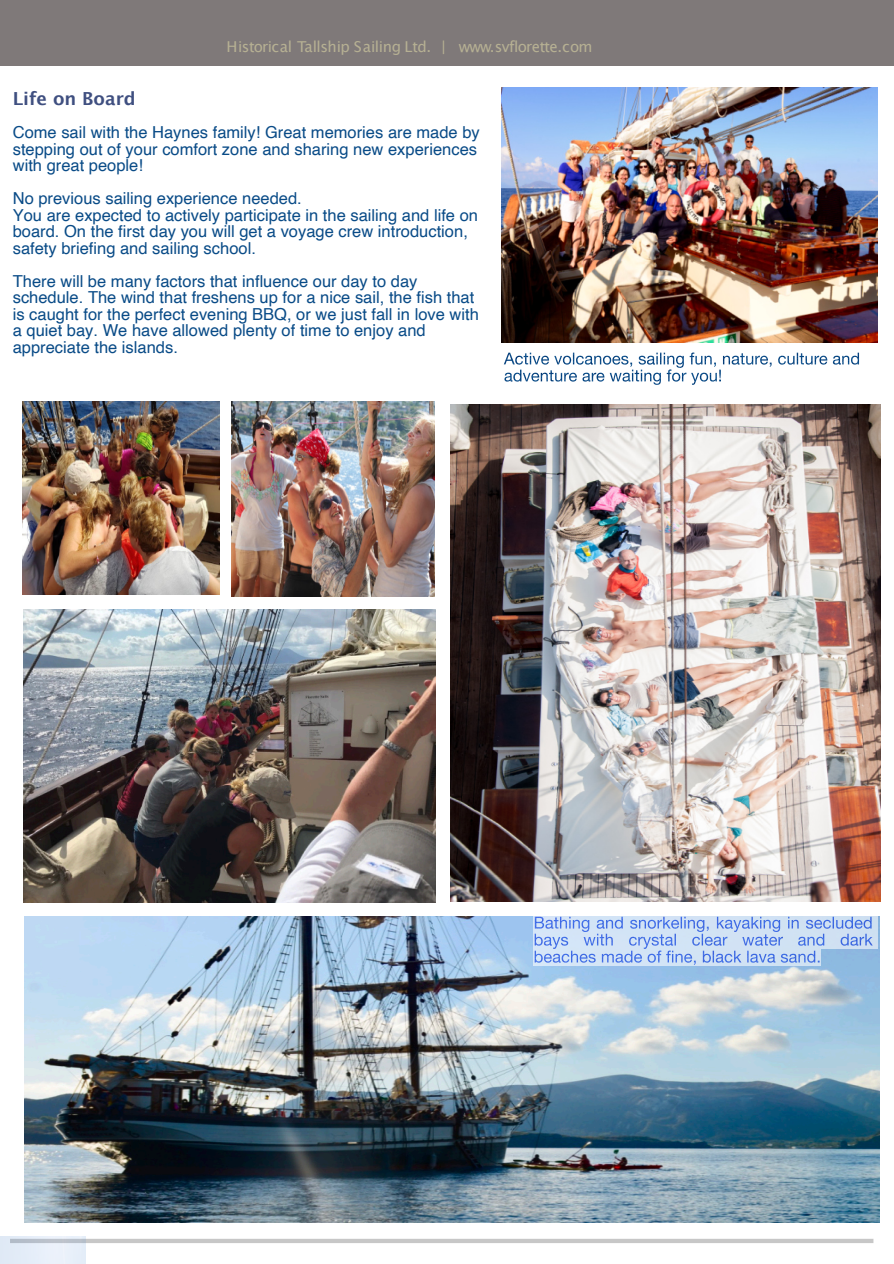
<style>
.page{position:relative;width:894px;height:1264px;background:#fff}
.page>*{position:absolute;margin:0;border:0;box-sizing:border-box;transform-origin:0 0}
.t1{font:700 18px "Lucida Grande";color:#3f4f80}
.t2{font:16.5px/16.5px "Helvetica";color:#094b87}
.t3{font:15px "Lucida Grande";letter-spacing:-.03em;color:#b6b093}
</style>
<div class="page">
<hr style="left:10px;top:1238px;width:863px;height:4px;background:#444;opacity:.3">
<img style="left:0;top:1236px;width:86px;height:27px">
<svg style="left:504px;top:352px;width:356px;height:15px"></svg>
<svg style="left:504px;top:365px;width:218px;height:20px"></svg>
<img style="left:504px;top:352px;width:79px;height:12px">
<img style="left:504px;top:369px;width:48px;height:12px">
<div style="left:0;top:0;width:893px;height:65px;background:#7f7979"></div>
<img style="left:501px;top:87px;width:377px;height:255px">
<img style="left:450px;top:404px;width:431px;height:497px">
<img style="left:24px;top:916px;width:855px;height:306px">
<svg style="left:533px;top:916px;width:345px;height:13px;background:#adc5ef"></svg>
<svg style="left:533px;top:929px;width:345px;height:19px;background:#bbd0f1"></svg>
<svg style="left:533px;top:946px;width:288px;height:19px;background:#b9cff1"></svg>
<img style="left:535px;top:916px;width:54px;height:12px">
<img style="left:534px;top:933px;width:34px;height:15px">
<img style="left:534px;top:950px;width:35px;height:12px">
<img style="left:23px;top:609px;width:413px;height:293px">
<img style="left:22px;top:401px;width:197px;height:193px">
<img style="left:231px;top:402px;width:203px;height:194px">
<p class="t3" style="left:226px;top:41px;width:367px">Historical Tallship Sailing Ltd. | www.svflorette.com</p>
<p class="t1" style="left:13px;top:91px;width:125px">Life on Board</p>
<p class="t2" style="left:13px;top:125px;width:468px">Come sail with the Haynes family! Great memories are made by stepping out of your comfort zone and sharing new experiences with great people!</p>
<p class="t2" style="left:13px;top:191px;width:467px">No previous sailing experience needed.<br>You are expected to actively participate in the sailing and life on board. On the first day you will get a voyage crew introduction, safety briefing and sailing school.</p>
<p class="t2" style="left:13px;top:273px;width:467px">There will be many factors that influence our day to day schedule. The wind that freshens up for a nice sail, the fish that is caught for the perfect evening BBQ, or we just fall in love with a quiet bay. We have allowed plenty of time to enjoy and appreciate the islands.</p>
</div>
